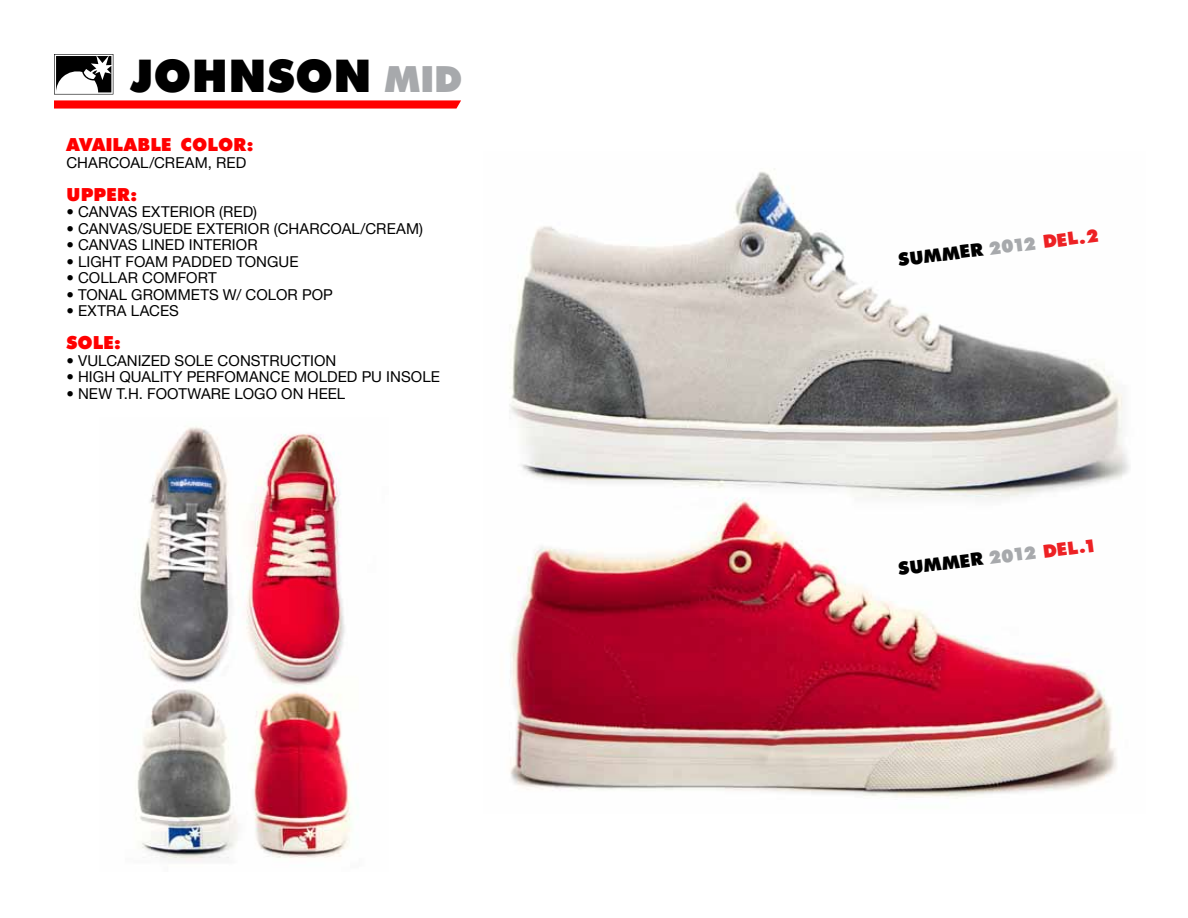
<style>
.page{position:relative;width:1188px;height:918px;background:#fff}
.page>*{position:absolute;margin:0;border:0;box-sizing:border-box;transform-origin:0 0}
.t1{font:45px "Raiders";letter-spacing:.005em;color:#000}
.t2{font:18px "Raiders";color:#000}
.t3{font:18px "Raiders";letter-spacing:.02em;color:#f00}
.t4{font:15px "Helvetica Neue";letter-spacing:.005em;color:#000}
.s1{font-size:36px;color:#a7a9ac}
.s2{color:#a7a9ac}
.s3{color:#ed2124}
</style>
<div class="page">
<img style="left:509px;top:168px;width:621px;height:631px">
<img style="left:136px;top:426px;width:215px;height:436px">
<svg style="left:54px;top:100px;width:407px;height:9px;background:#ff1a1a"></svg>
<svg style="left:54px;top:54px;width:59px;height:40px"></svg>
<h1 class="t1" style="left:130px;top:49px;width:333px">JOHNSON <span class="s1">MID</span></h1>
<p class="t3" style="left:66px;top:134px;width:189px">AVAILABLE COLOR:</p>
<p class="t4" style="left:66px;top:154px;width:181px">CHARCOAL/CREAM, RED</p>
<p class="t3" style="left:66px;top:184px;width:72px">UPPER:</p>
<p class="t4" style="left:66px;top:203px;width:192px">• CANVAS EXTERIOR (RED)</p>
<p class="t4" style="left:66px;top:220px;width:358px">• CANVAS/SUEDE EXTERIOR (CHARCOAL/CREAM)</p>
<p class="t4" style="left:66px;top:236px;width:193px">• CANVAS LINED INTERIOR</p>
<p class="t4" style="left:66px;top:253px;width:234px">• LIGHT FOAM PADDED TONGUE</p>
<p class="t4" style="left:66px;top:269px;width:152px">• COLLAR COMFORT</p>
<p class="t4" style="left:66px;top:286px;width:268px">• TONAL GROMMETS W/ COLOR POP</p>
<p class="t4" style="left:66px;top:302px;width:114px">• EXTRA LACES</p>
<p class="t3" style="left:66px;top:332px;width:56px">SOLE:</p>
<p class="t4" style="left:66px;top:352px;width:271px">• VULCANIZED SOLE CONSTRUCTION</p>
<p class="t4" style="left:66px;top:368px;width:375px">• HIGH QUALITY PERFOMANCE MOLDED PU INSOLE</p>
<p class="t4" style="left:66px;top:385px;width:280px">• NEW T.H. FOOTWARE LOGO ON HEEL</p>
<p class="t2" style="left:897px;top:249px;width:203px;rotate:-7deg">SUMMER <span class="s2">2012</span> <span class="s3">DEL. 2</span></p>
<p class="t2" style="left:897px;top:558px;width:201px;rotate:-7deg">SUMMER <span class="s2">2012</span> <span class="s3">DEL.1</span></p>
</div>
